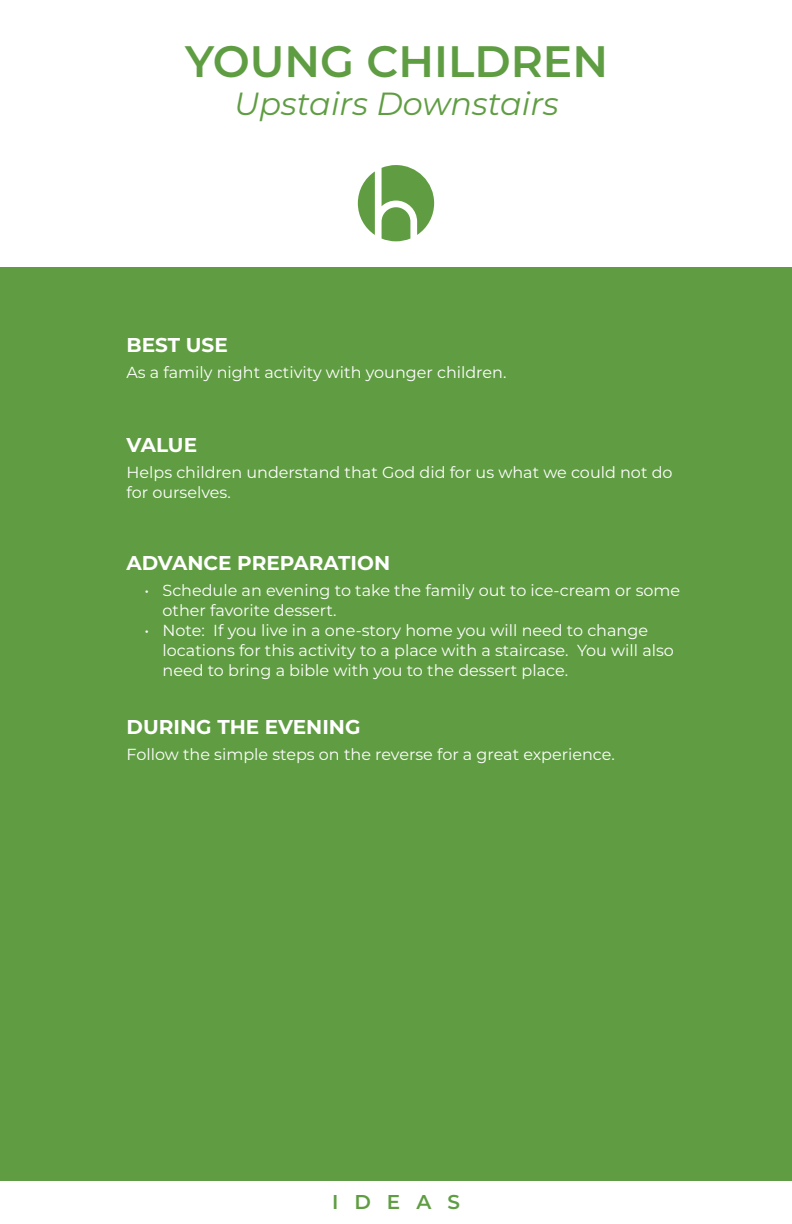
<style>
.page{position:relative;width:792px;height:1224px;background:#fff}
.page>*{position:absolute;margin:0;border:0;box-sizing:border-box;transform-origin:0 0}
.t1{font:600 44px "Montserrat";color:#5f9d42}
.t2{font:italic 32px "Montserrat";color:#5f9d42}
.t3{font:700 20px "Montserrat";color:#fff}
.t4{font:600 20px "Montserrat";letter-spacing:.8em;color:#5f9d42}
.t5{font:16px/20px "Montserrat";color:#fff}
</style>
<div class="page">
<div style="left:0;top:268px;width:792px;height:956px;background:#609d42"></div>
<svg style="left:358px;top:171px;width:17px;height:64px"></svg>
<svg style="left:382px;top:165px;width:52px;height:76px"></svg>
<div style="left:0;top:1181px;width:792px;height:43px;background:#fff"></div>
<p class="t1" style="left:185px;top:30px;width:424px">YOUNG CHILDREN</p>
<p class="t2" style="left:234px;top:82px;width:326px">Upstairs Downstairs</p>
<p class="t3" style="left:127px;top:330px;width:103px">BEST USE</p>
<p class="t5" style="left:127px;top:362px;width:381px">As a family night activity with younger children.</p>
<p class="t3" style="left:127px;top:430px;width:72px">VALUE</p>
<p class="t5" style="left:127px;top:462px;width:548px">Helps children understand that God did for us what we could not do for ourselves.</p>
<p class="t3" style="left:127px;top:548px;width:265px">ADVANCE PREPARATION</p>
<p class="t5" style="left:163px;top:580px;width:519px;text-indent:-18px">• Schedule an evening to take the family out to ice-cream or some other favorite dessert.</p>
<p class="t5" style="left:163px;top:620px;width:513px;text-indent:-18px">• Note: If you live in a one-story home you will need to change locations for this activity to a place with a staircase. You will also need to bring a bible with you to the dessert place.</p>
<p class="t3" style="left:127px;top:712px;width:235px">DURING THE EVENING</p>
<p class="t5" style="left:127px;top:744px;width:490px">Follow the simple steps on the reverse for a great experience.</p>
<p class="t4" style="left:332px;top:1187px;width:129px">IDEAS</p>
</div>
